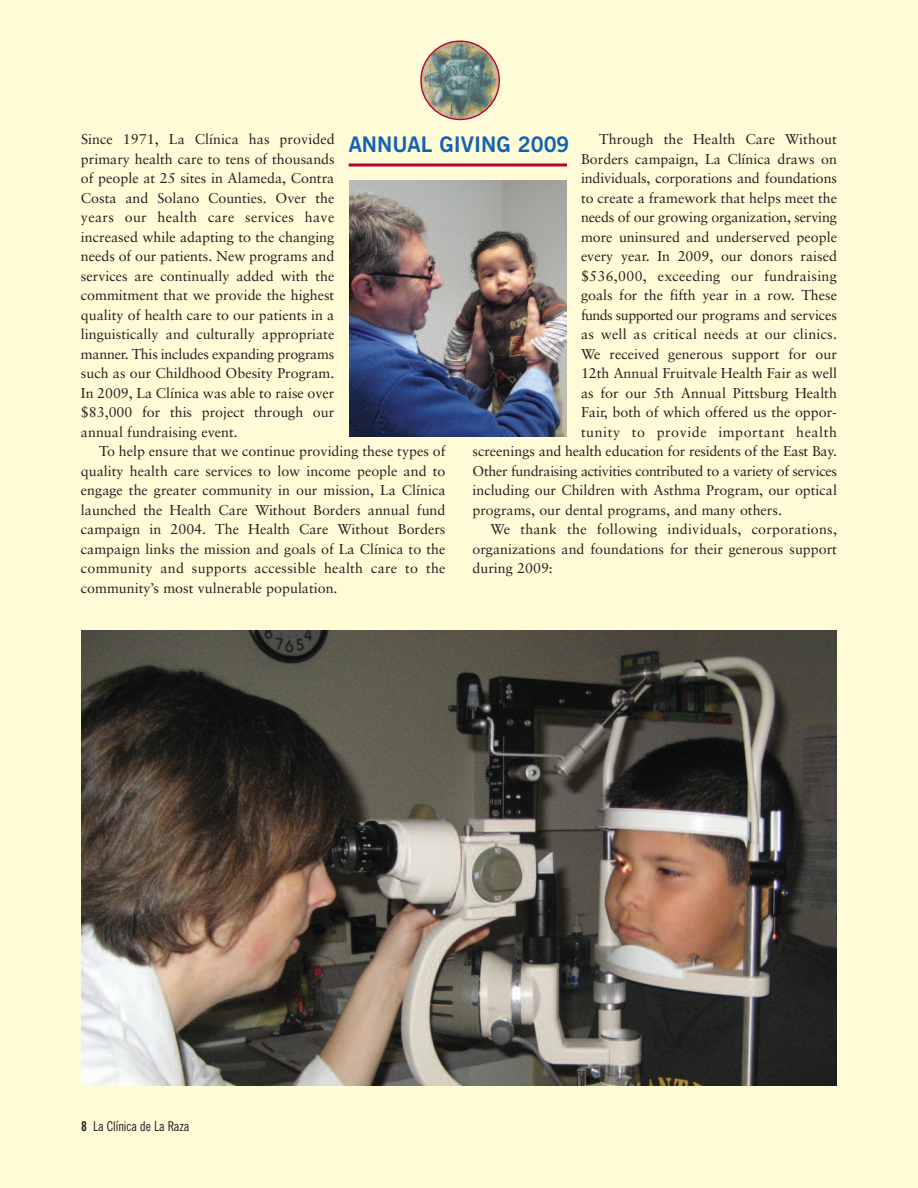
<style>
.page{position:relative;width:918px;height:1188px;background:#fffbd6}
.page>*{position:absolute;margin:0;border:0;box-sizing:border-box;transform-origin:0 0}
.t1{font:700 21.3px "News Gothic BT";color:#1162b0}
.t2{font:14.25px/19.5px "Sabon";color:#231f20;text-align:justify}
.t3{font:14.25px "Sabon";letter-spacing:-.02em;color:#231f20}
.t4{font:14.25px "Sabon";letter-spacing:.02em;color:#231f20}
.t5{font:14.25px "Sabon";letter-spacing:.04em;color:#231f20}
.t6{font:condensed 13.5px "News Gothic BT";color:#231f20}
.s1{font-weight:700}
</style>
<div class="page">
<img style="left:349px;top:180px;width:217px;height:257px">
<hr style="left:349px;top:164px;width:218px;height:2px;background:#b30437">
<img style="left:81px;top:631px;width:756px;height:455px">
<img style="left:420px;top:40px;width:80px;height:80px">
<p class="t2" style="left:599px;top:131px;width:239px">Through the Health Care Without</p>
<p class="t2" style="left:581px;top:150px;width:257px">Borders campaign, La Clínica draws on</p>
<p class="t2" style="left:581px;top:170px;width:257px">individuals, corporations and foundations</p>
<p class="t2" style="left:581px;top:189px;width:257px">to create a framework that helps meet the</p>
<p class="t2" style="left:581px;top:209px;width:257px">needs of our growing organization, serving</p>
<p class="t2" style="left:581px;top:228px;width:257px">more uninsured and underserved people</p>
<p class="t2" style="left:581px;top:248px;width:257px">every year. In 2009, our donors raised</p>
<p class="t4" style="left:581px;top:270px;width:257px">$536,000, exceeding our fundraising</p>
<p class="t2" style="left:581px;top:287px;width:257px">goals for the fifth year in a row. These</p>
<p class="t2" style="left:581px;top:306px;width:257px">funds supported our programs and services</p>
<p class="t2" style="left:581px;top:326px;width:257px">as well as critical needs at our clinics.</p>
<p class="t2" style="left:581px;top:345px;width:257px">We received generous support for our</p>
<p class="t2" style="left:581px;top:365px;width:257px">12th Annual Fruitvale Health Fair as well</p>
<p class="t2" style="left:581px;top:384px;width:257px">as for our 5th Annual Pittsburg Health</p>
<p class="t2" style="left:581px;top:404px;width:257px">Fair, both of which offered us the oppor-</p>
<p class="t5" style="left:581px;top:426px;width:257px">tunity to provide important health</p>
<p class="t2" style="left:472px;top:443px;width:366px">screenings and health education for residents of the East Bay.</p>
<p class="t3" style="left:472px;top:465px;width:366px">Other fundraising activities contributed to a variety of services</p>
<p class="t2" style="left:472px;top:482px;width:366px">including our Children with Asthma Program, our optical</p>
<p class="t2" style="left:472px;top:501px;width:311px">programs, our dental programs, and many others.</p>
<p class="t2" style="left:491px;top:521px;width:348px">We thank the following individuals, corporations,</p>
<p class="t2" style="left:472px;top:540px;width:366px">organizations and foundations for their generous support</p>
<p class="t2" style="left:472px;top:560px;width:82px">during 2009:</p>
<p class="t2" style="left:81px;top:131px;width:255px">Since 1971, La Clínica has provided primary health care to tens of thousands of people at 25 sites in Alameda, Contra Costa and Solano Counties. Over the years our health care services have increased while adapting to the changing needs of our patients. New programs and services are continually added with the commitment that we provide the highest quality of health care to our patients in a linguistically and culturally appropriate manner. This includes expanding programs such as our Childhood Obesity Program.<br>In 2009, La Clínica was able to raise over $83,000 for this project through our annual fundraising event.</p>
<p class="t2" style="left:81px;top:443px;width:366px;text-indent:18px">To help ensure that we continue providing these types of quality health care services to low income people and to engage the greater community in our mission, La Clínica launched the Health Care Without Borders annual fund campaign in 2004. The Health Care Without Borders campaign links the mission and goals of La Clínica to the community and supports accessible health care to the community’s most vulnerable population.</p>
<h1 class="t1" style="left:349px;top:136px;width:222px">ANNUAL GIVING 2009</h1>
<p class="t6" style="left:81px;top:1121px;width:110px"><span class="s1">8</span> La Clínica de La Raza</p>
</div>
